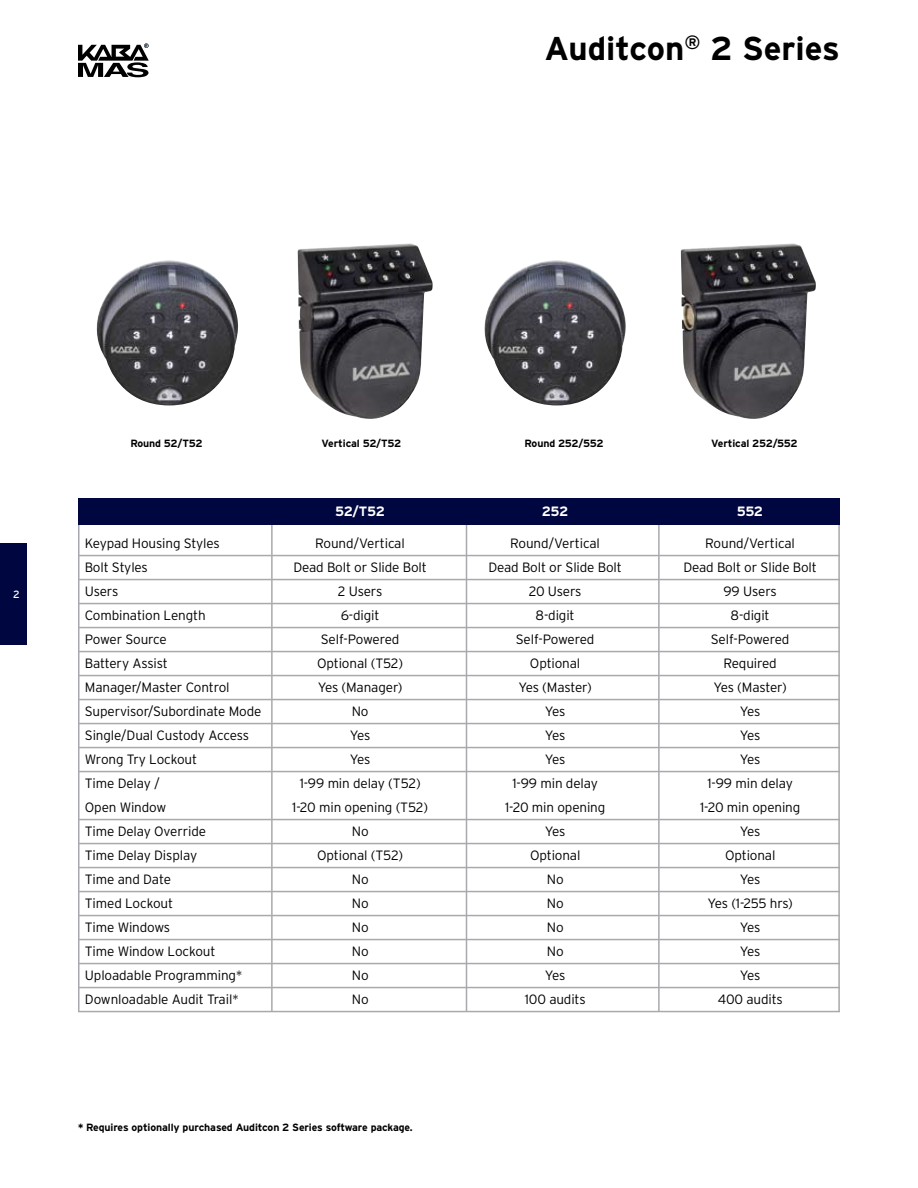
<style>
.page{position:relative;width:918px;height:1188px;background:#fff}
.page>*{position:absolute;margin:0;border:0;box-sizing:border-box;transform-origin:0 0}
.t1{font:700 33px "Interstate";color:#000}
.t2{font:300 13.5px "Interstate";letter-spacing:-.01em;color:#000}
.t3{font:300 13.5px "Interstate";letter-spacing:-.03em;color:#000}
.t4{font:700 13.5px "Interstate";letter-spacing:-.035em;color:#fff}
.t5{font:700 10.5px "Interstate";letter-spacing:-.01em;color:#000}
.t6{font:700 10.5px "Interstate";letter-spacing:-.035em;color:#000}
.t7{font:10.5px "Interstate";color:#fff}
</style>
<div class="page">
<svg style="left:78px;top:44px;width:71px;height:33px"></svg>
<div style="left:0;top:543px;width:27px;height:102px;background:#000640"></div>
<img style="left:96px;top:260px;width:143px;height:145px">
<hr style="left:78px;top:555px;width:762px;height:1px;background:#a7a9ac">
<hr style="left:78px;top:579px;width:762px;height:1px;background:#a7a9ac">
<hr style="left:78px;top:603px;width:762px;height:1px;background:#a7a9ac">
<hr style="left:78px;top:627px;width:762px;height:1px;background:#a7a9ac">
<hr style="left:78px;top:651px;width:762px;height:1px;background:#a7a9ac">
<hr style="left:78px;top:675px;width:762px;height:1px;background:#a7a9ac">
<hr style="left:78px;top:699px;width:762px;height:1px;background:#a7a9ac">
<hr style="left:78px;top:723px;width:762px;height:1px;background:#a7a9ac">
<hr style="left:78px;top:747px;width:762px;height:1px;background:#a7a9ac">
<hr style="left:78px;top:771px;width:762px;height:1px;background:#a7a9ac">
<hr style="left:78px;top:819px;width:762px;height:1px;background:#a7a9ac">
<hr style="left:78px;top:843px;width:762px;height:1px;background:#a7a9ac">
<hr style="left:78px;top:867px;width:762px;height:1px;background:#a7a9ac">
<hr style="left:78px;top:891px;width:762px;height:1px;background:#a7a9ac">
<hr style="left:78px;top:915px;width:762px;height:1px;background:#a7a9ac">
<hr style="left:78px;top:939px;width:762px;height:1px;background:#a7a9ac">
<hr style="left:78px;top:963px;width:762px;height:1px;background:#a7a9ac">
<hr style="left:78px;top:987px;width:762px;height:1px;background:#a7a9ac">
<hr style="left:78px;top:1011px;width:762px;height:1px;background:#a7a9ac">
<hr style="left:271px;top:523px;width:2px;height:489px;background:#a7a9ac">
<hr style="left:466px;top:523px;width:1px;height:489px;background:#a7a9ac">
<hr style="left:658px;top:523px;width:2px;height:489px;background:#a7a9ac">
<hr style="left:78px;top:523px;width:2px;height:489px;background:#a7a9ac">
<hr style="left:838px;top:522px;width:2px;height:489px;background:#a7a9ac">
<div style="left:78px;top:499px;width:762px;height:26px;background:#000640"></div>
<img style="left:484px;top:260px;width:142px;height:145px">
<img style="left:298px;top:243px;width:135px;height:176px">
<img style="left:681px;top:243px;width:135px;height:176px">
<h1 class="t1" style="left:545px;top:30px;width:297px">Auditcon<sup>®</sup> 2 Series</h1>
<p class="t7" style="left:13px;top:589px;width:8px">2</p>
<p class="t5" style="left:130px;top:437px;width:74px">Round 52/T52</p>
<p class="t5" style="left:322px;top:437px;width:81px">Vertical 52/T52</p>
<p class="t6" style="left:525px;top:437px;width:81px">Round 252/552</p>
<p class="t5" style="left:711px;top:437px;width:88px">Vertical 252/552</p>
<p class="t4" style="left:335px;top:503px;width:51px">52/T52</p>
<p class="t4" style="left:542px;top:503px;width:28px">252</p>
<p class="t4" style="left:737px;top:503px;width:28px">552</p>
<p class="t2" style="left:85px;top:536px;width:137px">Keypad Housing Styles</p>
<p class="t2" style="left:315px;top:536px;width:91px">Round/Vertical</p>
<p class="t2" style="left:510px;top:536px;width:91px">Round/Vertical</p>
<p class="t2" style="left:705px;top:536px;width:91px">Round/Vertical</p>
<p class="t2" style="left:85px;top:560px;width:65px">Bolt Styles</p>
<p class="t2" style="left:293px;top:560px;width:135px">Dead Bolt or Slide Bolt</p>
<p class="t2" style="left:488px;top:560px;width:135px">Dead Bolt or Slide Bolt</p>
<p class="t2" style="left:683px;top:560px;width:135px">Dead Bolt or Slide Bolt</p>
<p class="t2" style="left:85px;top:584px;width:35px">Users</p>
<p class="t2" style="left:338px;top:584px;width:46px">2 Users</p>
<p class="t2" style="left:529px;top:584px;width:54px">20 Users</p>
<p class="t2" style="left:723px;top:584px;width:55px">99 Users</p>
<p class="t2" style="left:85px;top:608px;width:122px">Combination Length</p>
<p class="t2" style="left:341px;top:608px;width:40px">6-digit</p>
<p class="t2" style="left:536px;top:608px;width:41px">8-digit</p>
<p class="t2" style="left:731px;top:608px;width:41px">8-digit</p>
<p class="t2" style="left:85px;top:632px;width:84px">Power Source</p>
<p class="t2" style="left:321px;top:632px;width:80px">Self-Powered</p>
<p class="t2" style="left:516px;top:632px;width:80px">Self-Powered</p>
<p class="t2" style="left:711px;top:632px;width:80px">Self-Powered</p>
<p class="t2" style="left:85px;top:656px;width:85px">Battery Assist</p>
<p class="t2" style="left:317px;top:656px;width:88px">Optional (T52)</p>
<p class="t2" style="left:530px;top:656px;width:52px">Optional</p>
<p class="t2" style="left:723px;top:656px;width:55px">Required</p>
<p class="t2" style="left:85px;top:680px;width:146px">Manager/Master Control</p>
<p class="t2" style="left:318px;top:680px;width:86px">Yes (Manager)</p>
<p class="t2" style="left:518px;top:680px;width:75px">Yes (Master)</p>
<p class="t2" style="left:713px;top:680px;width:75px">Yes (Master)</p>
<p class="t2" style="left:85px;top:704px;width:178px">Supervisor/Subordinate Mode</p>
<p class="t2" style="left:352px;top:704px;width:18px">No</p>
<p class="t2" style="left:545px;top:704px;width:22px">Yes</p>
<p class="t2" style="left:740px;top:704px;width:22px">Yes</p>
<p class="t2" style="left:85px;top:728px;width:166px">Single/Dual Custody Access</p>
<p class="t2" style="left:350px;top:728px;width:22px">Yes</p>
<p class="t2" style="left:545px;top:728px;width:22px">Yes</p>
<p class="t2" style="left:740px;top:728px;width:22px">Yes</p>
<p class="t2" style="left:85px;top:752px;width:114px">Wrong Try Lockout</p>
<p class="t2" style="left:350px;top:752px;width:22px">Yes</p>
<p class="t2" style="left:545px;top:752px;width:22px">Yes</p>
<p class="t2" style="left:740px;top:752px;width:22px">Yes</p>
<p class="t2" style="left:85px;top:776px;width:77px">Time Delay /</p>
<p class="t2" style="left:300px;top:776px;width:123px">1-99 min delay (T52)</p>
<p class="t2" style="left:513px;top:776px;width:87px">1-99 min delay</p>
<p class="t2" style="left:708px;top:776px;width:87px">1-99 min delay</p>
<p class="t2" style="left:85px;top:800px;width:83px">Open Window</p>
<p class="t2" style="left:292px;top:800px;width:137px">1-20 min opening (T52)</p>
<p class="t2" style="left:505px;top:800px;width:102px">1-20 min opening</p>
<p class="t2" style="left:700px;top:800px;width:102px">1-20 min opening</p>
<p class="t2" style="left:85px;top:824px;width:123px">Time Delay Override</p>
<p class="t2" style="left:352px;top:824px;width:18px">No</p>
<p class="t2" style="left:545px;top:824px;width:22px">Yes</p>
<p class="t2" style="left:740px;top:824px;width:22px">Yes</p>
<p class="t2" style="left:85px;top:848px;width:114px">Time Delay Display</p>
<p class="t2" style="left:317px;top:848px;width:88px">Optional (T52)</p>
<p class="t2" style="left:530px;top:848px;width:52px">Optional</p>
<p class="t2" style="left:725px;top:848px;width:52px">Optional</p>
<p class="t2" style="left:85px;top:872px;width:88px">Time and Date</p>
<p class="t2" style="left:352px;top:872px;width:18px">No</p>
<p class="t2" style="left:547px;top:872px;width:18px">No</p>
<p class="t2" style="left:740px;top:872px;width:22px">Yes</p>
<p class="t2" style="left:85px;top:896px;width:90px">Timed Lockout</p>
<p class="t2" style="left:352px;top:896px;width:18px">No</p>
<p class="t2" style="left:547px;top:896px;width:18px">No</p>
<p class="t3" style="left:708px;top:896px;width:87px">Yes (1-255 hrs)</p>
<p class="t2" style="left:85px;top:920px;width:87px">Time Windows</p>
<p class="t2" style="left:352px;top:920px;width:18px">No</p>
<p class="t2" style="left:547px;top:920px;width:18px">No</p>
<p class="t2" style="left:740px;top:920px;width:22px">Yes</p>
<p class="t2" style="left:85px;top:944px;width:132px">Time Window Lockout</p>
<p class="t2" style="left:352px;top:944px;width:18px">No</p>
<p class="t2" style="left:547px;top:944px;width:18px">No</p>
<p class="t2" style="left:740px;top:944px;width:22px">Yes</p>
<p class="t2" style="left:85px;top:968px;width:159px">Uploadable Programming*</p>
<p class="t2" style="left:352px;top:968px;width:18px">No</p>
<p class="t2" style="left:545px;top:968px;width:22px">Yes</p>
<p class="t2" style="left:740px;top:968px;width:22px">Yes</p>
<p class="t2" style="left:85px;top:992px;width:156px">Downloadable Audit Trail*</p>
<p class="t2" style="left:352px;top:992px;width:18px">No</p>
<p class="t2" style="left:525px;top:992px;width:62px">100 audits</p>
<p class="t2" style="left:718px;top:992px;width:67px">400 audits</p>
<p class="t5" style="left:78px;top:1122px;width:336px">* Requires optionally purchased Auditcon 2 Series software package.</p>
</div>
